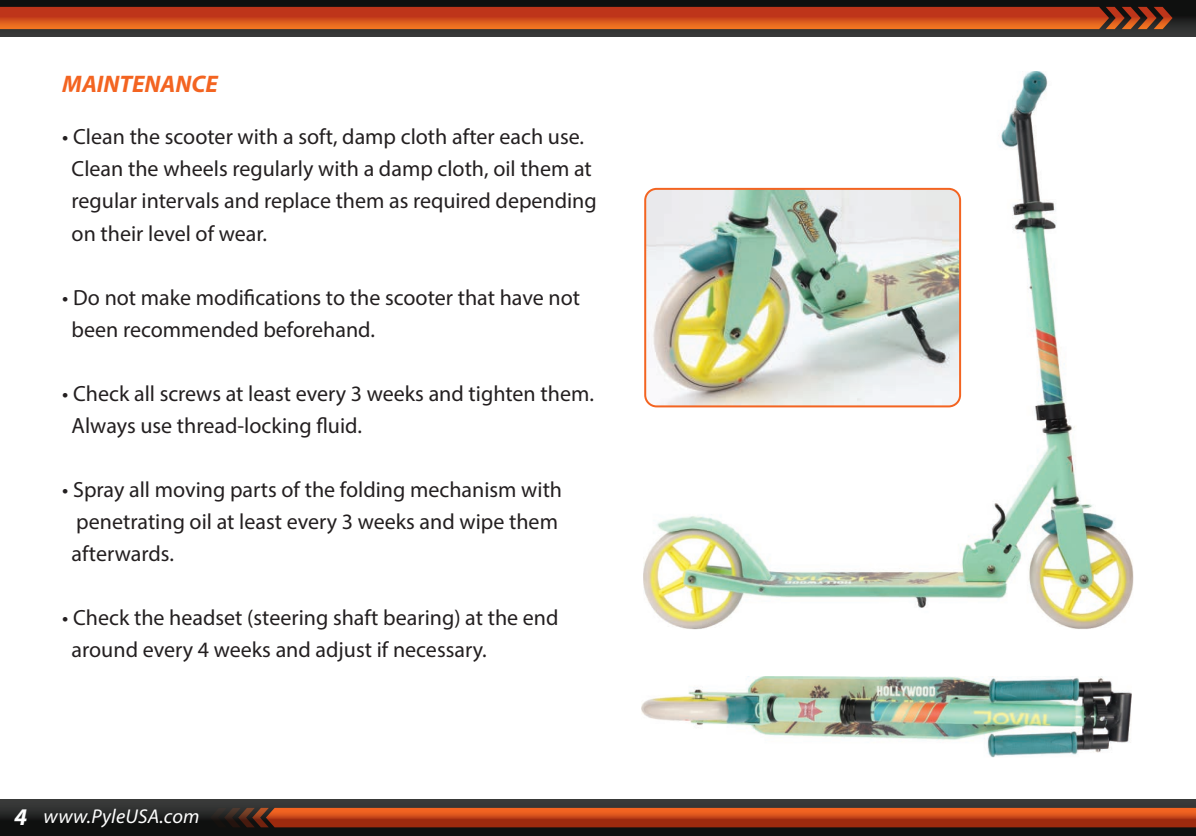
<style>
.page{position:relative;width:1196px;height:836px;background:#fff}
.page>*{position:absolute;margin:0;border:0;box-sizing:border-box;transform-origin:0 0}
.t1{font:italic 700 24px "Myriad Pro";color:#f36421}
.t2{font:22px/32px "Myriad Pro";color:#231f20}
.t3{font:italic 20px "Myriad Pro";letter-spacing:.01em;color:#fff}
.s1{font-weight:700;font-size:24px}
</style>
<div class="page">
<img style="left:643px;top:72px;width:490px;height:557px">
<svg style="left:0;top:799px;width:1195px;height:36px;background:#242322"></svg>
<svg style="left:210px;top:807px;width:985px;height:20px;background:#b44118"></svg>
<svg style="left:0;top:0;width:1195px;height:37px;background:#252423"></svg>
<svg style="left:0;top:7px;width:1172px;height:22px;background:#ca4a1c"></svg>
<img style="left:641px;top:676px;width:490px;height:81px">
<img style="left:645px;top:189px;width:314px;height:217px">
<div style="left:644px;top:188px;width:316px;height:219px;border:2px solid #f36421;border-radius:11px"></div>
<p class="t1" style="left:62px;top:69px;width:157px">MAINTENANCE</p>
<p class="t2" style="left:72px;top:121px;width:526px;text-indent:-9px">• Clean the scooter with a soft, damp cloth after each use.<br>Clean the wheels regularly with a damp cloth, oil them at regular intervals and replace them as required depending on their level of wear.</p>
<p class="t2" style="left:72px;top:281px;width:510px;text-indent:-9px">• Do not make modifications to the scooter that have not been recommended beforehand.</p>
<p class="t2" style="left:72px;top:377px;width:523px;text-indent:-9px">• Check all screws at least every 3 weeks and tighten them.<br>Always use thread-locking fluid.</p>
<p class="t2" style="left:72px;top:473px;width:492px;text-indent:-9px">• Spray all moving parts of the folding mechanism with penetrating oil at least every 3 weeks and wipe them afterwards.</p>
<p class="t2" style="left:72px;top:601px;width:488px;text-indent:-9px">• Check the headset (steering shaft bearing) at the end around every 4 weeks and adjust if necessary.</p>
<p class="t3" style="left:14px;top:804px;width:187px"><span class="s1">4</span> www.PyleUSA.com</p>
</div>
